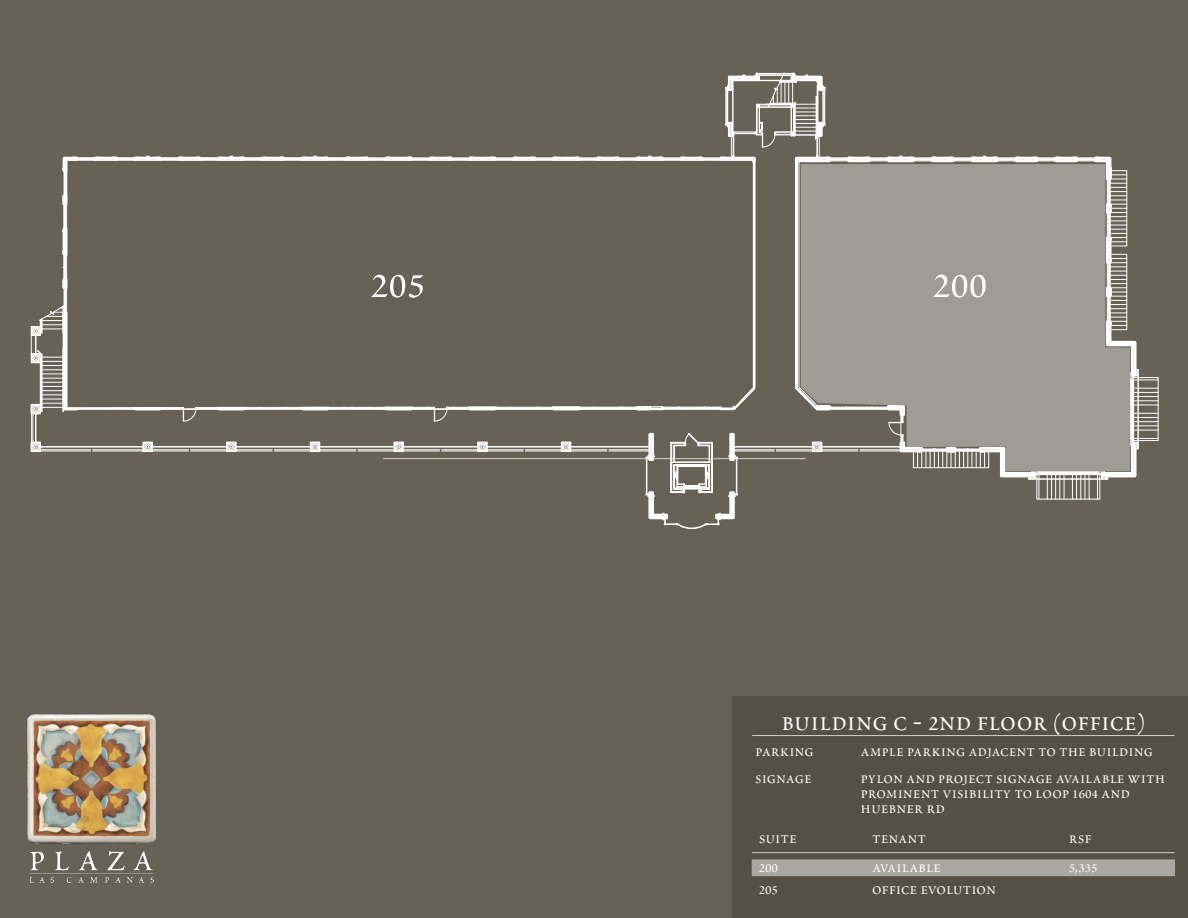
<style>
.page{position:relative;width:1188px;height:918px;background:#676255}
.page>*{position:absolute;margin:0;border:0;box-sizing:border-box;transform-origin:0 0}
.t1{font:51.15px "Poetica Roman Small Caps";color:#fff}
.t2{font:30px "Poetica Roman Small Caps";color:#fff}
.t3{font:18px/15px "Poetica Roman Small Caps";color:#fff}
.s1{font-family:"Minion Pro"}
</style>
<div class="page">
<img style="left:27px;top:714px;width:129px;height:130px">
<img style="left:30px;top:851px;width:124px;height:32px">
<div style="left:732px;top:697px;width:456px;height:221px;background:#4e4a40"></div>
<div style="left:1133px;top:377px;width:26px;height:64px;border:1px solid #fff"></div>
<svg style="left:30px;top:72px;width:1128px;height:457px"></svg>
<hr style="left:776px;top:449px;width:37px;height:1px;background:#fff">
<hr style="left:733px;top:449px;width:41px;height:1px;background:#fff">
<hr style="left:609px;top:449px;width:41px;height:1px;background:#fff">
<hr style="left:570px;top:449px;width:37px;height:1px;background:#fff">
<hr style="left:525px;top:449px;width:37px;height:1px;background:#fff">
<hr style="left:487px;top:449px;width:36px;height:1px;background:#fff">
<hr style="left:442px;top:449px;width:36px;height:1px;background:#fff">
<hr style="left:403px;top:449px;width:37px;height:1px;background:#fff">
<hr style="left:358px;top:449px;width:37px;height:1px;background:#fff">
<hr style="left:319px;top:449px;width:37px;height:1px;background:#fff">
<hr style="left:274px;top:449px;width:37px;height:1px;background:#fff">
<hr style="left:236px;top:449px;width:36px;height:1px;background:#fff">
<hr style="left:191px;top:449px;width:36px;height:1px;background:#fff">
<hr style="left:152px;top:449px;width:37px;height:1px;background:#fff">
<hr style="left:93px;top:449px;width:51px;height:1px;background:#fff">
<hr style="left:40px;top:449px;width:51px;height:1px;background:#fff">
<svg style="left:796px;top:157px;width:340px;height:320px"></svg>
<svg style="left:65px;top:157px;width:574px;height:253px;background:#f1f1f0"></svg>
<hr style="left:752px;top:735px;width:423px;height:1px;background:#fff">
<svg style="left:801px;top:164px;width:329px;height:307px;background:#9c9892"></svg>
<hr style="left:383px;top:458px;width:423px;height:1px;background:#fff">
<hr style="left:752px;top:852px;width:423px;height:1px;background:#fff">
<div style="left:752px;top:859px;width:423px;height:17px;background:#a9a7a1"></div>
<svg style="left:68px;top:161px;width:684px;height:246px"></svg>
<p class="t1" style="left:370px;top:263px;width:57px">205</p>
<p class="t1" style="left:932px;top:263px;width:57px">200</p>
<p class="t2" style="left:781px;top:710px;width:366px">building c <span class="s1">-</span> 2nd floor (office)</p>
<p class="t3" style="left:755px;top:744px;width:60px">parking</p>
<p class="t3" style="left:861px;top:744px;width:294px">ample parking adjacent to the building</p>
<p class="t3" style="left:755px;top:772px;width:58px">signage</p>
<p class="t3" style="left:861px;top:772px;width:306px">pylon and project signage available with prominent visibility to loop 1604 and huebner rd</p>
<p class="t3" style="left:759px;top:832px;width:40px">Suite</p>
<p class="t3" style="left:872px;top:832px;width:55px">tenant</p>
<p class="t3" style="left:1069px;top:832px;width:24px">rSf</p>
<p class="t3" style="left:759px;top:861px;width:21px">200</p>
<p class="t3" style="left:759px;top:883px;width:21px">205</p>
<p class="t3" style="left:1069px;top:861px;width:30px">5,335</p>
<p class="t3" style="left:872px;top:861px;width:70px">available</p>
<p class="t3" style="left:872px;top:883px;width:125px">office evolution</p>
</div>
